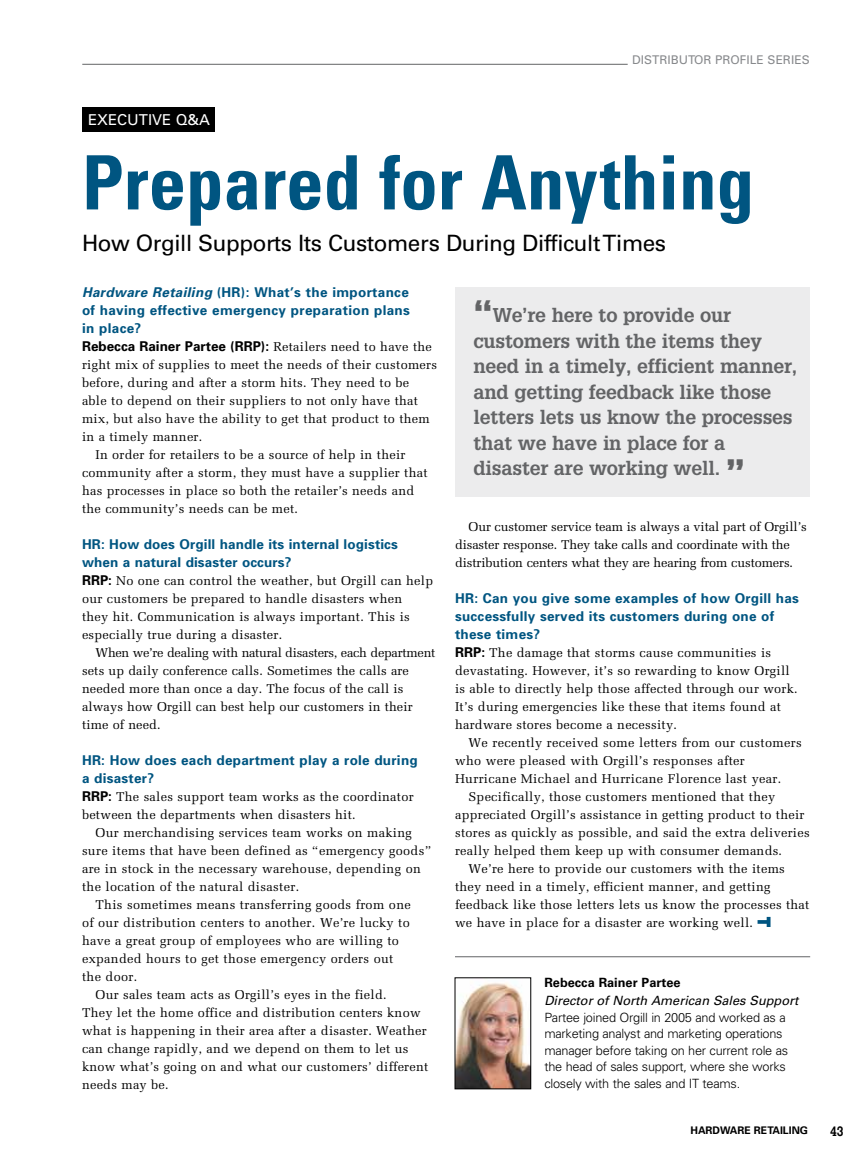
<style>
.page{position:relative;width:864px;height:1161px;background:#fff}
.page>*{position:absolute;margin:0;border:0;box-sizing:border-box;transform-origin:0 0}
.t1{font:700 condensed 75px "Univers";color:#005581}
.t2{font:22.5px "Univers LT Std";letter-spacing:-.02em;color:#000}
.t3{font:700 19.5px/25.5px "Glypha";letter-spacing:-.01em;color:#636466}
.t4{font:15px "Univers";color:#fff}
.t5{font:700 13.5px/18px "Univers";letter-spacing:.02em;color:#005581}
.t6{font:700 13.5px "Memphis LT Std";color:#000}
.t7{font:12.75px/18px "Melior LT Std";letter-spacing:.02em;color:#000}
.t8{font:300 12.75px/16.5px "Univers LT Std";letter-spacing:-.02em;color:#000}
.t9{font:12.75px/18px "Melior LT Std";letter-spacing:-.01em;color:#000}
.t10{font:italic 12.75px "Univers LT Std";color:#000}
.t11{font:700 12.75px "Univers LT Std";color:#000}
.t12{font:12px "Univers";color:#87898c}
.t13{font:700 10.5px "Univers";color:#000}
.s1{font-style:italic}
.s2{color:#000}
.s3{font-family:"Melior LT Std";font-weight:400;font-size:12.75px;color:#000}
.s4{font-family:"Univers";font-weight:700;font-size:13.5px}
.s5{font-weight:900;font-size:34.5px}
</style>
<div class="page">
<hr style="left:82px;top:64px;width:546px;height:1px;background:#636466">
<div style="left:82px;top:107px;width:133px;height:25px;background:#000"></div>
<svg style="left:758px;top:917px;width:13px;height:10px"></svg>
<img style="left:457px;top:983px;width:72px;height:104px">
<div style="left:455px;top:978px;width:76px;height:111px;border:1px solid #000"></div>
<hr style="left:455px;top:957px;width:355px;height:1px;background:#636466">
<div style="left:455px;top:287px;width:355px;height:209px;background:#ececed"></div>
<p class="t4" style="left:88px;top:110px;width:124px">EXECUTIVE Q&amp;A</p>
<p class="t12" style="left:632px;top:52px;width:179px">DISTRIBUTOR PROFILE SERIES</p>
<h1 class="t1" style="left:82px;top:137px;width:674px">Prepared for Anything</h1>
<h2 class="t2" style="left:82px;top:230px;width:586px">How Orgill Supports Its Customers During Difficult Times</h2>
<p class="t5" style="left:82px;top:283px;width:352px"><span class="s1">Hardware Retailing</span> (HR): What’s the importance<br>of having effective emergency preparation plans<br>in place?<br><span class="s2">Rebecca Rainer Partee (RRP):</span> <span class="s3">Retailers need to have the</span></p>
<p class="t7" style="left:82px;top:356px;width:357px">right mix of supplies to meet the needs of their customers</p>
<p class="t7" style="left:82px;top:374px;width:329px">before, during and after a storm hits. They need to be</p>
<p class="t7" style="left:82px;top:392px;width:338px">able to depend on their suppliers to not only have that</p>
<p class="t7" style="left:82px;top:410px;width:349px">mix, but also have the ability to get that product to them</p>
<p class="t7" style="left:82px;top:428px;width:122px">in a timely manner.</p>
<p class="t7" style="left:96px;top:446px;width:311px">In order for retailers to be a source of help in their</p>
<p class="t7" style="left:82px;top:464px;width:347px">community after a storm, they must have a supplier that</p>
<p class="t7" style="left:82px;top:482px;width:334px">has processes in place so both the retailer’s needs and</p>
<p class="t7" style="left:82px;top:500px;width:218px">the community’s needs can be met.</p>
<p class="t5" style="left:82px;top:535px;width:317px">HR: How does Orgill handle its internal logistics when a natural disaster occurs?</p>
<p class="t7" style="left:82px;top:572px;width:353px"><span class="s4">RRP:</span> No one can control the weather, but Orgill can help our customers be prepared to handle disasters when<br>they hit. Communication is always important. This is especially true during a disaster.</p>
<p class="t7" style="left:82px;top:644px;width:355px;text-indent:14px">When we’re dealing with natural disasters, each department sets up daily conference calls. Sometimes the calls are needed more than once a day. The focus of the call is always how Orgill can best help our customers in their time of need.</p>
<p class="t5" style="left:82px;top:751px;width:337px">HR: How does each department play a role during a disaster?</p>
<p class="t7" style="left:82px;top:788px;width:333px"><span class="s4">RRP:</span> The sales support team works as the coordinator between the departments when disasters hit.</p>
<p class="t7" style="left:96px;top:824px;width:318px">Our merchandising services team works on making</p>
<p class="t7" style="left:82px;top:842px;width:351px">sure items that have been defined as “emergency goods”</p>
<p class="t7" style="left:82px;top:860px;width:340px">are in stock in the necessary warehouse, depending on</p>
<p class="t7" style="left:82px;top:878px;width:219px">the location of the natural disaster.</p>
<p class="t7" style="left:96px;top:896px;width:317px">This sometimes means transferring goods from one</p>
<p class="t7" style="left:82px;top:914px;width:329px">of our distribution centers to another. We’re lucky to</p>
<p class="t7" style="left:82px;top:932px;width:319px">have a great group of employees who are willing to</p>
<p class="t7" style="left:82px;top:950px;width:313px">expanded hours to get those emergency orders out</p>
<p class="t7" style="left:82px;top:968px;width:57px">the door.</p>
<p class="t7" style="left:96px;top:986px;width:293px">Our sales team acts as Orgill’s eyes in the field.</p>
<p class="t7" style="left:82px;top:1004px;width:340px">They let the home office and distribution centers know</p>
<p class="t7" style="left:82px;top:1022px;width:346px">what is happening in their area after a disaster. Weather</p>
<p class="t7" style="left:82px;top:1040px;width:328px">can change rapidly, and we depend on them to let us</p>
<p class="t7" style="left:82px;top:1058px;width:348px">know what’s going on and what our customers’ different</p>
<p class="t7" style="left:82px;top:1076px;width:88px">needs may be.</p>
<h3 class="t3" style="left:474px;top:302px;width:325px"><span class="s5">“</span>We’re here to provide our customers with the items they need in a timely, efficient manner, and getting feedback like those letters lets us know the processes that we have in place for a disaster are working well. <span class="s5">”</span></h3>
<p class="t9" style="left:455px;top:518px;width:353px;text-indent:14px">Our customer service team is always a vital part of Orgill’s disaster response. They take calls and coordinate with the distribution centers what they are hearing from customers.</p>
<p class="t5" style="left:455px;top:589px;width:345px">HR: Can you give some examples of how Orgill has successfully served its customers during one of these times?</p>
<p class="t7" style="left:455px;top:644px;width:344px"><span class="s4">RRP:</span> The damage that storms cause communities is devastating. However, it’s so rewarding to know Orgill is able to directly help those affected through our work.<br>It’s during emergencies like these that items found at hardware stores become a necessity.</p>
<p class="t7" style="left:469px;top:734px;width:335px">We recently received some letters from our customers</p>
<p class="t7" style="left:455px;top:752px;width:291px">who were pleased with Orgill’s responses after</p>
<p class="t7" style="left:455px;top:770px;width:328px">Hurricane Michael and Hurricane Florence last year.</p>
<p class="t7" style="left:469px;top:788px;width:308px">Specifically, those customers mentioned that they</p>
<p class="t7" style="left:455px;top:806px;width:351px">appreciated Orgill’s assistance in getting product to their</p>
<p class="t7" style="left:455px;top:824px;width:356px">stores as quickly as possible, and said the extra deliveries</p>
<p class="t7" style="left:455px;top:842px;width:329px">really helped them keep up with consumer demands.</p>
<p class="t7" style="left:469px;top:860px;width:318px">We’re here to provide our customers with the items</p>
<p class="t7" style="left:455px;top:878px;width:317px">they need in a timely, efficient manner, and getting</p>
<p class="t7" style="left:455px;top:896px;width:356px">feedback like those letters lets us know the processes that</p>
<p class="t7" style="left:455px;top:914px;width:300px">we have in place for a disaster are working well.</p>
<p class="t11" style="left:544px;top:975px;width:138px">Rebecca Rainer Partee</p>
<p class="t10" style="left:544px;top:993px;width:255px">Director of North American Sales Support</p>
<p class="t8" style="left:544px;top:1009px;width:245px">Partee joined Orgill in 2005 and worked as a marketing analyst and marketing operations manager before taking on her current role as the head of sales support, where she works closely with the sales and IT teams.</p>
<p class="t13" style="left:690px;top:1124px;width:119px">HARDWARE RETAILING</p>
<p class="t6" style="left:830px;top:1122px;width:15px">43</p>
</div>
